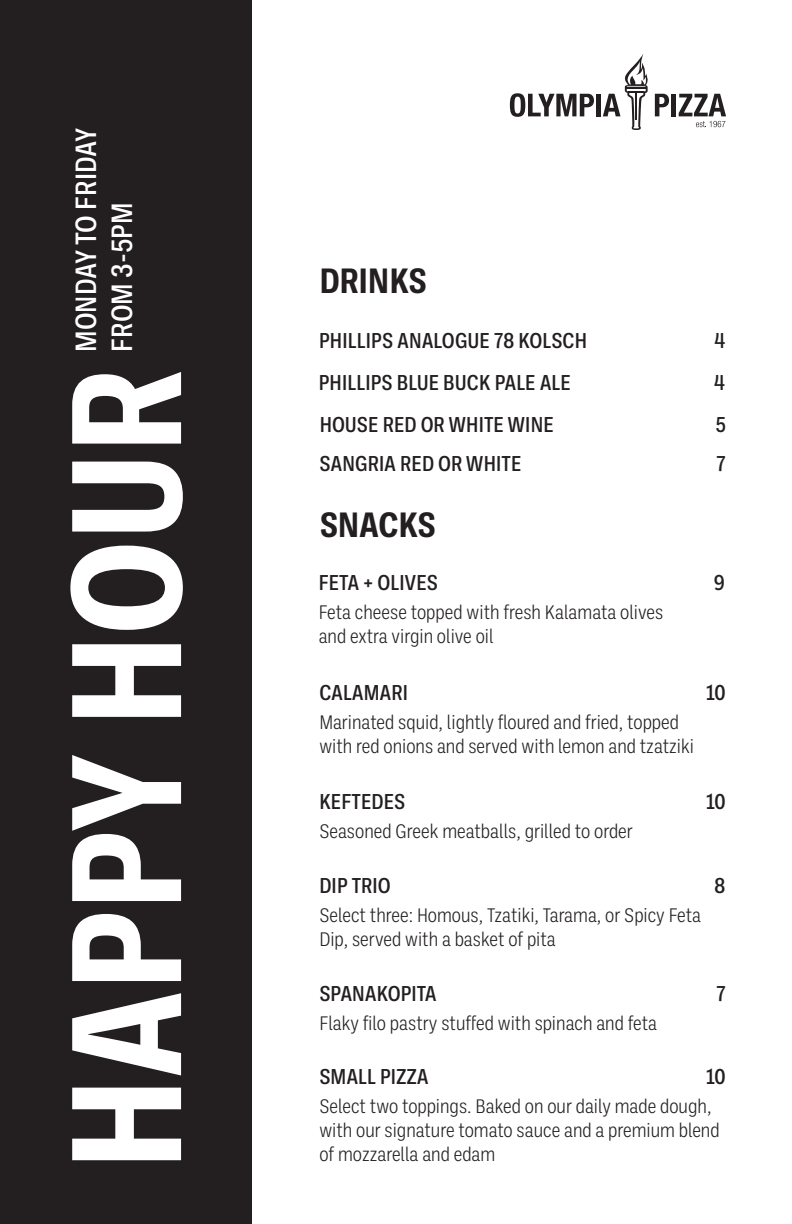
<style>
.page{position:relative;width:792px;height:1224px;background:#fff}
.page>*{position:absolute;margin:0;border:0;box-sizing:border-box;transform-origin:0 0}
.t1{font:700 160px "Ballinger Condensed";color:#fff}
.t2{font:700 36px "Ballinger Condensed";color:#231f20}
.t3{font:500 30px/36px "Ballinger Condensed";color:#fff}
.t4{font:500 22px "Ballinger Condensed";color:#231f20}
.t5{font:300 20px/24px "Ballinger Condensed";color:#231f20}
</style>
<div class="page">
<div style="left:0;top:0;width:252px;height:1224px;background:#231f20"></div>
<svg style="left:510px;top:93px;width:84px;height:24px"></svg>
<div style="left:596px;top:94px;width:5px;height:22px;background:#231f20"></div>
<hr style="left:672px;top:94px;width:4px;height:22px;background:#231f20">
<svg style="left:679px;top:94px;width:47px;height:33px"></svg>
<svg style="left:603px;top:54px;width:66px;height:76px"></svg>
<p class="t3" style="left:68px;top:352px;width:225px;rotate:-90deg">MONDAY TO FRIDAY<br>FROM 3-5PM</p>
<p class="t1" style="left:37px;top:1169px;width:803px;rotate:-90deg">HAPPY HOUR</p>
<p class="t2" style="left:320px;top:261px;width:109px">DRINKS</p>
<p class="t4" style="left:319px;top:328px;width:270px">PHILLIPS ANALOGUE 78 KOLSCH</p>
<p class="t4" style="left:714px;top:328px;width:13px">4</p>
<p class="t4" style="left:319px;top:370px;width:254px">PHILLIPS BLUE BUCK PALE ALE</p>
<p class="t4" style="left:714px;top:370px;width:13px">4</p>
<p class="t4" style="left:320px;top:412px;width:236px">HOUSE RED OR WHITE WINE</p>
<p class="t4" style="left:715px;top:412px;width:12px">5</p>
<p class="t4" style="left:319px;top:451px;width:204px">SANGRIA RED OR WHITE</p>
<p class="t4" style="left:717px;top:451px;width:11px">7</p>
<p class="t2" style="left:320px;top:505px;width:118px">SNACKS</p>
<p class="t4" style="left:319px;top:571px;width:121px">FETA + OLIVES</p>
<p class="t4" style="left:714px;top:571px;width:13px">9</p>
<p class="t5" style="left:319px;top:600px;width:346px">Feta cheese topped with fresh Kalamata olives</p>
<p class="t5" style="left:319px;top:624px;width:176px">and extra virgin olive oil</p>
<p class="t4" style="left:319px;top:681px;width:90px">CALAMARI</p>
<p class="t5" style="left:319px;top:711px;width:361px">Marinated squid, lightly floured and fried, topped</p>
<p class="t5" style="left:319px;top:735px;width:376px">with red onions and served with lemon and tzatziki</p>
<p class="t4" style="left:706px;top:681px;width:21px">10</p>
<p class="t4" style="left:319px;top:790px;width:88px">KEFTEDES</p>
<p class="t5" style="left:319px;top:819px;width:315px">Seasoned Greek meatballs, grilled to order</p>
<p class="t4" style="left:319px;top:874px;width:73px">DIP TRIO</p>
<p class="t4" style="left:706px;top:790px;width:21px">10</p>
<p class="t4" style="left:714px;top:874px;width:13px">8</p>
<p class="t5" style="left:319px;top:903px;width:383px">Select three: Homous, Tzatiki, Tarama, or Spicy Feta<br>Dip, served with a basket of pita</p>
<p class="t4" style="left:319px;top:981px;width:119px">SPANAKOPITA</p>
<p class="t5" style="left:319px;top:1011px;width:339px">Flaky filo pastry stuffed with spinach and feta</p>
<p class="t4" style="left:717px;top:981px;width:11px">7</p>
<p class="t4" style="left:319px;top:1065px;width:111px">SMALL PIZZA</p>
<p class="t4" style="left:706px;top:1065px;width:21px">10</p>
<p class="t5" style="left:319px;top:1095px;width:402px">Select two toppings. Baked on our daily made dough, with our signature tomato sauce and a premium blend</p>
<p class="t5" style="left:319px;top:1143px;width:178px">of mozzarella and edam</p>
</div>
